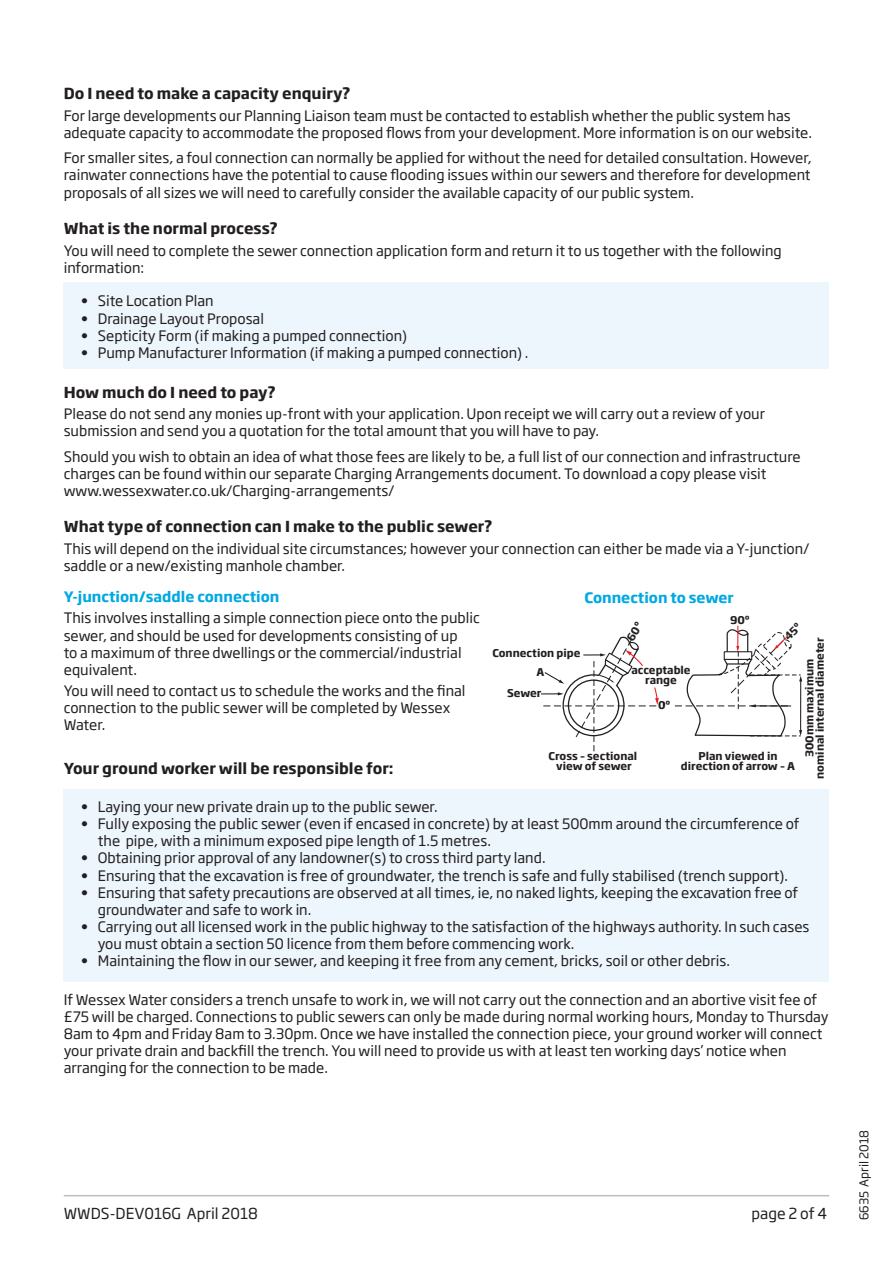
<style>
.page{position:relative;width:893px;height:1263px;background:#fff}
.page>*{position:absolute;margin:0;border:0;box-sizing:border-box;transform-origin:0 0}
.subhead_new{font:700 15px "Soho Gothic Pro";color:#231f20}
.t1{font:15px "Soho Gothic Pro";color:#231f20}
.new_para_body{font:14.25px/17.1px "Soho Gothic Pro";color:#231f20}
.bullet_new_indent{font:14.25px/17.1px "Soho Gothic Pro";color:#231f20}
.new_para_body-2{font:700 14.25px "Soho Gothic Pro";color:#00a8e2}
.t2{font:12px "Soho Gothic Pro";color:#231f20}
.t3{font:700 10.65px/10.5px "Soho Gothic Pro";color:#231f20;text-align:center}
</style>
<div class="page">
<div style="left:64px;top:789px;width:765px;height:192px;background:#edf6fc"></div>
<div style="left:64px;top:283px;width:765px;height:86px;background:#edf6fc"></div>
<hr style="left:64px;top:1195px;width:765px;height:1px;background:#bcbdc0">
<svg style="left:541px;top:636px;width:124px;height:115px"></svg>
<svg style="left:675px;top:625px;width:127px;height:112px"></svg>
<p class="subhead_new" style="left:64px;top:82px;width:288px">Do I need to make a capacity enquiry?</p>
<p class="new_para_body" style="left:64px;top:106px;width:750px">For large developments our Planning Liaison team must be contacted to establish whether the public system has adequate capacity to accommodate the proposed flows from your development. More information is on our website.</p>
<p class="new_para_body" style="left:64px;top:149px;width:750px;text-align:justify">For smaller sites, a foul connection can normally be applied for without the need for detailed consultation. However, rainwater connections have the potential to cause flooding issues within our sewers and therefore for development proposals of all sizes we will need to carefully consider the available capacity of our public system.</p>
<p class="subhead_new" style="left:64px;top:217px;width:216px">What is the normal process?</p>
<p class="new_para_body" style="left:64px;top:241px;width:719px">You will need to complete the sewer connection application form and return it to us together with the following information:</p>
<p class="bullet_new_indent" style="left:81px;top:292px;width:134px">• Site Location Plan</p>
<p class="bullet_new_indent" style="left:81px;top:309px;width:185px">• Drainage Layout Proposal</p>
<p class="bullet_new_indent" style="left:81px;top:326px;width:328px">• Septicity Form (if making a pumped connection)</p>
<p class="bullet_new_indent" style="left:81px;top:343px;width:449px">• Pump Manufacturer Information (if making a pumped connection) .</p>
<p class="subhead_new" style="left:64px;top:380px;width:214px">How much do I need to pay?</p>
<p class="new_para_body" style="left:64px;top:404px;width:703px">Please do not send any monies up-front with your application. Upon receipt we will carry out a review of your submission and send you a quotation for the total amount that you will have to pay.</p>
<p class="new_para_body" style="left:64px;top:447px;width:739px">Should you wish to obtain an idea of what those fees are likely to be, a full list of our connection and infrastructure charges can be found within our separate Charging Arrangements document. To download a copy please visit www.wessexwater.co.uk/Charging-arrangements/</p>
<p class="subhead_new" style="left:64px;top:515px;width:430px">What type of connection can I make to the public sewer?</p>
<p class="new_para_body" style="left:64px;top:539px;width:747px">This will depend on the individual site circumstances; however your connection can either be made via a Y-junction/ saddle or a new/existing manhole chamber.</p>
<p class="new_para_body-2" style="left:64px;top:585px;width:217px">Y-junction/saddle connection</p>
<p class="new_para_body" style="left:64px;top:609px;width:418px">This involves installing a simple connection piece onto the public sewer, and should be used for developments consisting of up<br>to a maximum of three dwellings or the commercial/industrial equivalent.</p>
<p class="new_para_body" style="left:64px;top:681px;width:403px">You will need to contact us to schedule the works and the final connection to the public sewer will be completed by Wessex<br>Water.</p>
<p class="subhead_new" style="left:64px;top:756px;width:331px">Your ground worker will be responsible for:</p>
<p class="bullet_new_indent" style="left:81px;top:797px;width:358px">• Laying your new private drain up to the public sewer.</p>
<p class="bullet_new_indent" style="left:98px;top:815px;width:703px;text-indent:-17px">• Fully exposing the public sewer (even if encased in concrete) by at least 500mm around the circumference of the pipe, with a minimum exposed pipe length of 1.5 metres.</p>
<p class="bullet_new_indent" style="left:81px;top:849px;width:466px">• Obtaining prior approval of any landowner(s) to cross third party land.</p>
<p class="bullet_new_indent" style="left:81px;top:866px;width:709px">• Ensuring that the excavation is free of groundwater, the trench is safe and fully stabilised (trench support).</p>
<p class="bullet_new_indent" style="left:98px;top:883px;width:702px;text-indent:-17px">• Ensuring that safety precautions are observed at all times, ie, no naked lights, keeping the excavation free of groundwater and safe to work in.</p>
<p class="bullet_new_indent" style="left:98px;top:917px;width:713px;text-indent:-17px">• Carrying out all licensed work in the public highway to the satisfaction of the highways authority. In such cases you must obtain a section 50 licence from them before commencing work.</p>
<p class="bullet_new_indent" style="left:81px;top:951px;width:651px">• Maintaining the flow in our sewer, and keeping it free from any cement, bricks, soil or other debris.</p>
<p class="new_para_body" style="left:64px;top:990px;width:766px">If Wessex Water considers a trench unsafe to work in, we will not carry out the connection and an abortive visit fee of £75 will be charged. Connections to public sewers can only be made during normal working hours, Monday to Thursday 8am to 4pm and Friday 8am to 3.30pm. Once we have installed the connection piece, your ground worker will connect your private drain and backfill the trench. You will need to provide us with at least ten working days’ notice when arranging for the connection to be made.</p>
<p class="new_para_body-2" style="left:584px;top:587px;width:151px">Connection to sewer</p>
<p class="t3" style="left:730px;top:614px;width:21px">90º</p>
<p class="t3" style="left:803px;top:779px;width:143px;rotate:-90deg">300mm maximum nominal internal diameter</p>
<p class="t3" style="left:492px;top:647px;width:89px">Connection pipe</p>
<p class="t3" style="left:631px;top:664px;width:61px">acceptable range</p>
<p class="t3" style="left:536px;top:666px;width:9px">A</p>
<p class="t3" style="left:507px;top:687px;width:36px">Sewer</p>
<p class="t3" style="left:658px;top:699px;width:14px">0º</p>
<p class="t3" style="left:681px;top:750px;width:116px">Plan viewed in direction of arrow – A</p>
<p class="t3" style="left:549px;top:750px;width:90px">Cross – sectional view of sewer</p>
<p class="t1" style="left:64px;top:1202px;width:196px">WWDS-DEV016G April 2018</p>
<p class="t1" style="left:751px;top:1202px;width:77px">page 2 of 4</p>
<p class="t2" style="left:855px;top:1220px;width:92px;rotate:-90deg">6635 April 2018</p>
</div>
